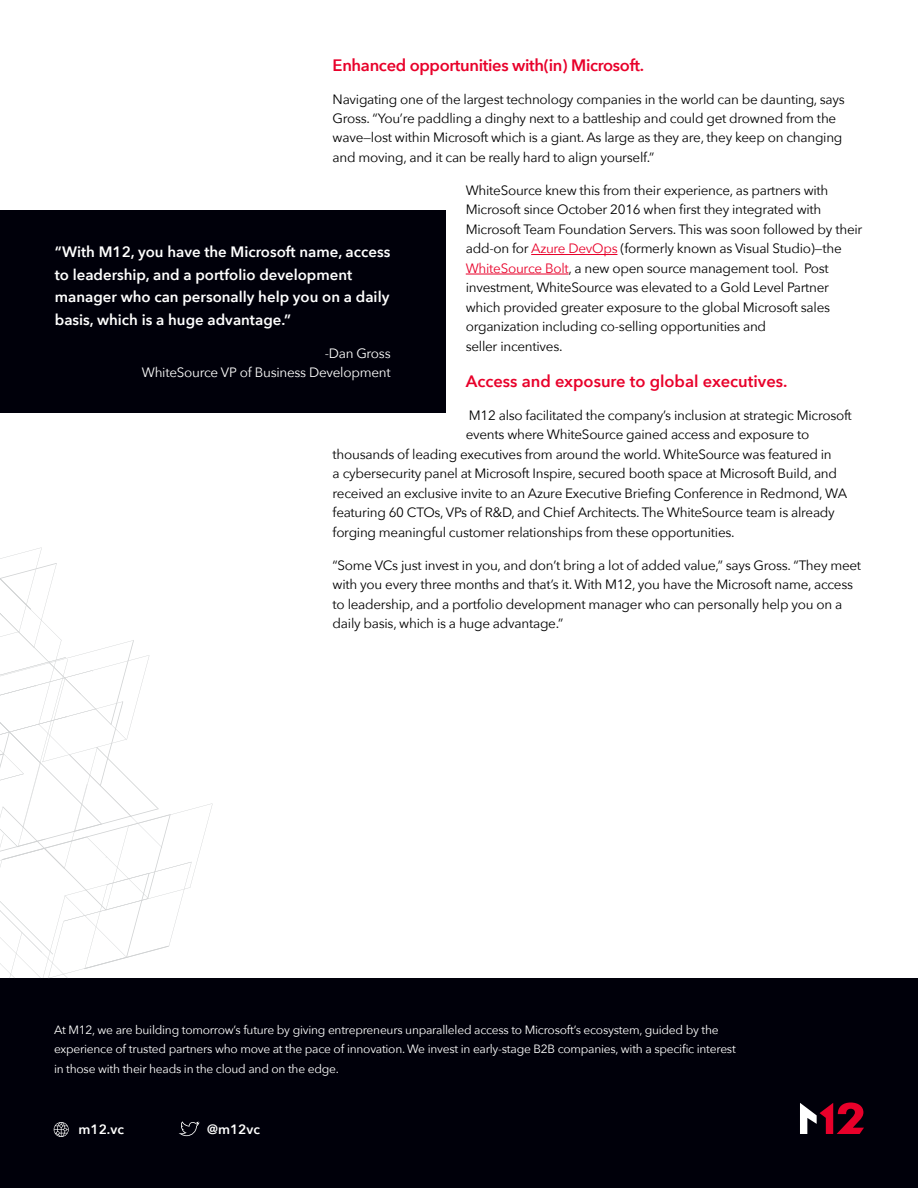
<style>
.page{position:relative;width:918px;height:1188px;background:#fff}
.page>*{position:absolute;margin:0;border:0;box-sizing:border-box;transform-origin:0 0}
.t1{font:600 16.5px "Avenir Next";letter-spacing:-.02em;color:#e8002a}
.t2{font:600 16.5px "Avenir Next";color:#e8002a}
.t3{font:600 15px/22.5px "Avenir Next";color:#fff}
.t4{font:13.5px/19.5px "Avenir Next";letter-spacing:-.02em;color:#000}
.t5{font:13.5px/19.5px "Avenir Next";letter-spacing:-.02em;color:#fff;text-align:right}
.t6{font:600 13.5px "Avenir Next";color:#fff}
.t7{font:12px/19.5px "Avenir Next";letter-spacing:-.02em;color:#fff}
.s1{color:#e8002a}
</style>
<div class="page">
<hr style="left:531px;top:254px;width:87px;height:1px;background:#e8002a">
<hr style="left:466px;top:274px;width:102px;height:1px;background:#e8002a">
<div style="left:0;top:210px;width:446px;height:203px;background:#00000a"></div>
<div style="left:0;top:979px;width:918px;height:209px;background:#00000a"></div>
<svg style="left:800px;top:1103px;width:64px;height:31px"></svg>
<svg style="left:179px;top:1121px;width:21px;height:15px"></svg>
<svg style="left:54px;top:1122px;width:15px;height:15px"></svg>
<svg style="left:0;top:547px;width:213px;height:431px"></svg>
<p class="t1" style="left:333px;top:51px;width:313px">Enhanced opportunities with(in) Microsoft.</p>
<p class="t4" style="left:333px;top:88px;width:514px">Navigating one of the largest technology companies in the world can be daunting, says Gross. “You’re paddling a dinghy next to a battleship and could get drowned from the wave—lost within Microsoft which is a giant. As large as they are, they keep on changing and moving, and it can be really hard to align yourself.”</p>
<p class="t4" style="left:466px;top:180px;width:398px">WhiteSource knew this from their experience, as partners with Microsoft since October 2016 when first they integrated with Microsoft Team Foundation Servers. This was soon followed by their add-on for <span class="s1">Azure DevOps</span> (formerly known as Visual Studio)—the <span class="s1">WhiteSource Bolt</span>, a new open source management tool. Post investment, WhiteSource was elevated to a Gold Level Partner which provided greater exposure to the global Microsoft sales organization including co-selling opportunities and<br>seller incentives.</p>
<p class="t2" style="left:466px;top:367px;width:323px">Access and exposure to global executives.</p>
<p class="t4" style="left:469px;top:405px;width:385px">M12 also facilitated the company’s inclusion at strategic Microsoft</p>
<p class="t4" style="left:466px;top:424px;width:345px">events where WhiteSource gained access and exposure to</p>
<p class="t4" style="left:333px;top:444px;width:501px">thousands of leading executives from around the world. WhiteSource was featured in</p>
<p class="t4" style="left:333px;top:463px;width:506px">a cybersecurity panel at Microsoft Inspire, secured booth space at Microsoft Build, and</p>
<p class="t4" style="left:333px;top:483px;width:516px">received an exclusive invite to an Azure Executive Briefing Conference in Redmond, WA</p>
<p class="t4" style="left:333px;top:502px;width:504px">featuring 60 CTOs, VPs of R&amp;D, and Chief Architects. The WhiteSource team is already</p>
<p class="t4" style="left:333px;top:522px;width:404px">forging meaningful customer relationships from these opportunities.</p>
<p class="t4" style="left:333px;top:555px;width:530px">“Some VCs just invest in you, and don’t bring a lot of added value,” says Gross. “They meet with you every three months and that’s it. With M12, you have the Microsoft name, access to leadership, and a portfolio development manager who can personally help you on a daily basis, which is a huge advantage.”</p>
<p class="t3" style="left:55px;top:240px;width:337px">“With M12, you have the Microsoft name, access to leadership, and a portfolio development manager who can personally help you on a daily basis, which is a huge advantage.”</p>
<p class="t5" style="left:142px;top:343px;width:250px">-Dan Gross<br>WhiteSource VP of Business Development</p>
<p class="t7" style="left:54px;top:1019px;width:683px">At M12, we are building tomorrow’s future by giving entrepreneurs unparalleled access to Microsoft’s ecosystem, guided by the experience of trusted partners who move at the pace of innovation. We invest in early-stage B2B companies, with a specific interest in those with their heads in the cloud and on the edge.</p>
<p class="t6" style="left:78px;top:1118px;width:47px">m12.vc</p>
<p class="t6" style="left:207px;top:1118px;width:54px">@m12vc</p>
</div>
